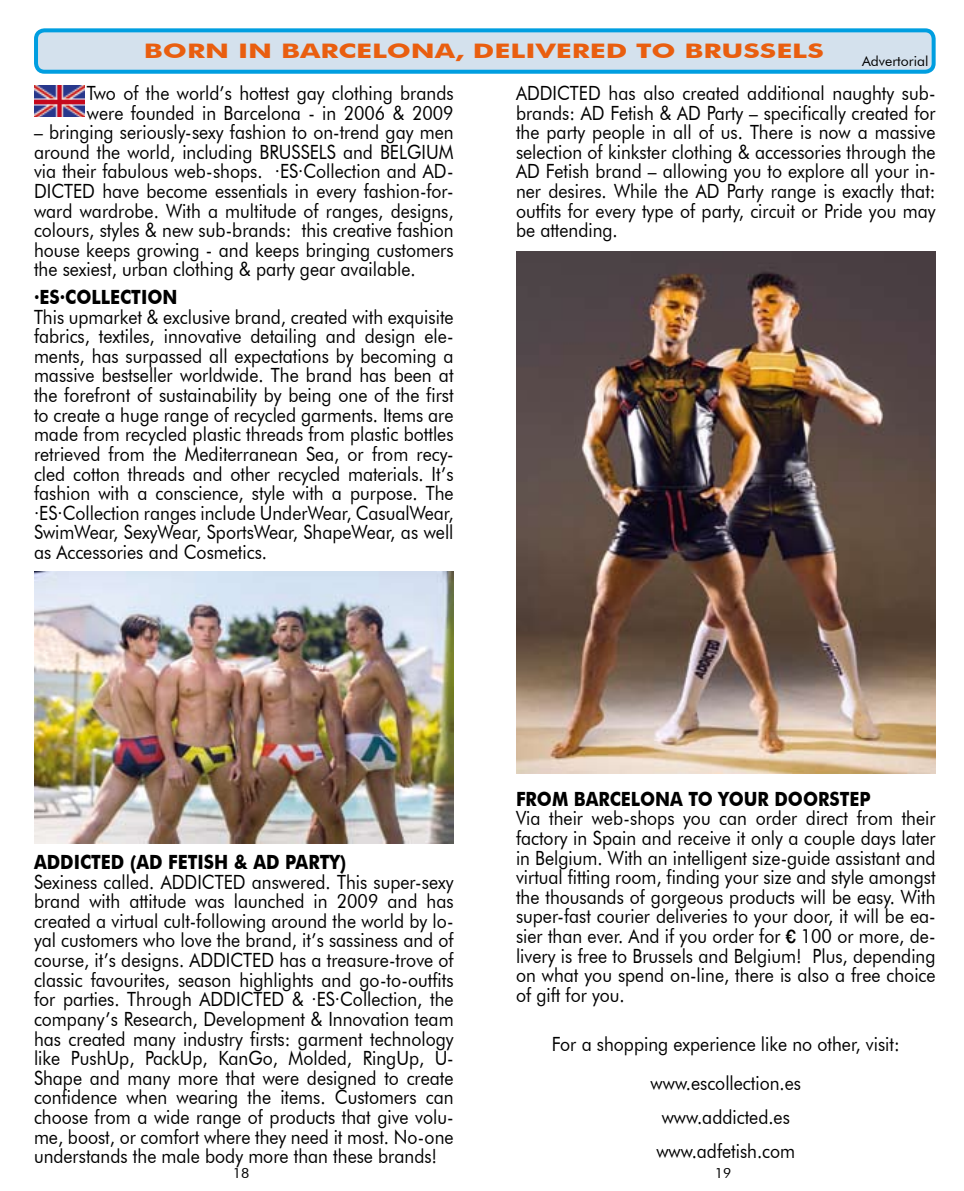
<style>
.page{position:relative;width:964px;height:1191px;background:#fff}
.page>*{position:absolute;margin:0;border:0;box-sizing:border-box;transform-origin:0 0}
.t1{font:700 20px "Futura BT";color:#e95e0f;scale:1.41 1}
.t2{font:19.6px/19.6px "Futura BT";color:#000;text-align:justify;scale:.9 1}
.t3{font:700 19.6px "Futura BT";color:#000;scale:.9 1}
.t4{font:14px "Futura BT";color:#000}
.s1{font-family:"Franklin Gothic";font-weight:500}
</style>
<div class="page">
<img style="left:34px;top:85px;width:50px;height:31px">
<img style="left:34px;top:571px;width:420px;height:272px">
<img style="left:516px;top:251px;width:419px;height:522px">
<div style="left:36px;top:30px;width:897px;height:42px;background:#d4e1ed;border-radius:9px"></div>
<div style="left:34px;top:28px;width:901px;height:46px;border:4px solid #009ee0;border-radius:9px"></div>
<p class="t1" style="left:144px;top:38px;width:484px">BORN IN BARCELONA, DELIVERED TO BRUSSELS</p>
<p class="t4" style="left:862px;top:52px;width:68px">Advertorial</p>
<p class="t2" style="left:87px;top:83px;width:409px">Two of the world’s hottest gay clothing brands were founded in Barcelona - in 2006 &amp; 2009</p>
<p class="t2" style="left:34px;top:122px;width:468px">– bringing seriously-sexy fashion to on-trend gay men around the world, including BRUSSELS and BELGIUM via their fabulous web-shops. ∙ES∙Collection and AD-DICTED have become essentials in every fashion-for&shy;ward wardrobe. With a multitude of ranges, designs, colours, styles &amp; new sub-brands: this creative fashion house keeps growing - and keeps bringing customers the sexiest, urban clothing &amp; party gear available.</p>
<p class="t3" style="left:34px;top:285px;width:161px">∙ES∙COLLECTION</p>
<p class="t2" style="left:34px;top:307px;width:468px">This upmarket &amp; exclusive brand, created with exquisite fabrics, textiles, innovative detailing and design ele&shy;ments, has surpassed all expectations by becoming a massive bestseller worldwide. The brand has been at the forefront of sustainability by being one of the first to create a huge range of recycled garments. Items are made from recycled plastic threads from plastic bottles retrieved from the Mediterranean Sea, or from recy&shy;cled cotton threads and other recycled materials. It’s fashion with a conscience, style with a purpose. The ∙ES∙Collection ranges include UnderWear, CasualWear, SwimWear, SexyWear, SportsWear, ShapeWear, as well as Accessories and Cosmetics.</p>
<p class="t2" style="left:516px;top:83px;width:468px">ADDICTED has also created additional naughty sub&shy;brands: AD Fetish &amp; AD Party – specifically created for the party people in all of us. There is now a massive selection of kinkster clothing &amp; accessories through the AD Fetish brand – allowing you to explore all your in&shy;ner desires. While the AD Party range is exactly that: outfits for every type of party, circuit or Pride you may be attending.</p>
<p class="t3" style="left:516px;top:787px;width:395px">FROM BARCELONA TO YOUR DOORSTEP</p>
<p class="t2" style="left:516px;top:808px;width:468px">Via their web-shops you can order direct from their factory in Spain and receive it only a couple days later in Belgium. With an intelligent size-guide assistant and virtual fitting room, finding your size and style amongst the thousands of gorgeous products will be easy. With super-fast courier deliveries to your door, it will be ea&shy;sier than ever. And if you order for <span class="s1">€</span> 100 or more, de&shy;livery is free to Brussels and Belgium! Plus, depending on what you spend on-line, there is also a free choice of gift for you.</p>
<p class="t2" style="left:552px;top:1024px;width:388px;line-height:39.2px;text-align:center">For a shopping experience like no other, visit: www.escollection.es</p>
<p class="t2" style="left:656px;top:1100px;width:156px;line-height:33.6px">www.addicted.es www.adfetish.com</p>
<p class="t3" style="left:34px;top:850px;width:348px">ADDICTED (AD FETISH &amp; AD PARTY)</p>
<p class="t2" style="left:34px;top:871px;width:468px">Sexiness called. ADDICTED answered. This super-sexy brand with attitude was launched in 2009 and has created a virtual cult-following around the world by lo&shy;yal customers who love the brand, it’s sassiness and of course, it’s designs. ADDICTED has a treasure-trove of classic favourites, season highlights and go-to-outfits for parties. Through ADDICTED &amp; ∙ES∙Collection, the company’s Research, Development &amp; Innovation team has created many industry firsts: garment technology like PushUp, PackUp, KanGo, Molded, RingUp, U-Shape and many more that were designed to create confidence when wearing the items. Customers can choose from a wide range of products that give volu&shy;me, boost, or comfort where they need it most. No-one understands the male body more than these brands!</p>
<p class="t4" style="left:233px;top:1164px;width:18px">18</p>
<p class="t4" style="left:715px;top:1164px;width:18px">19</p>
</div>
